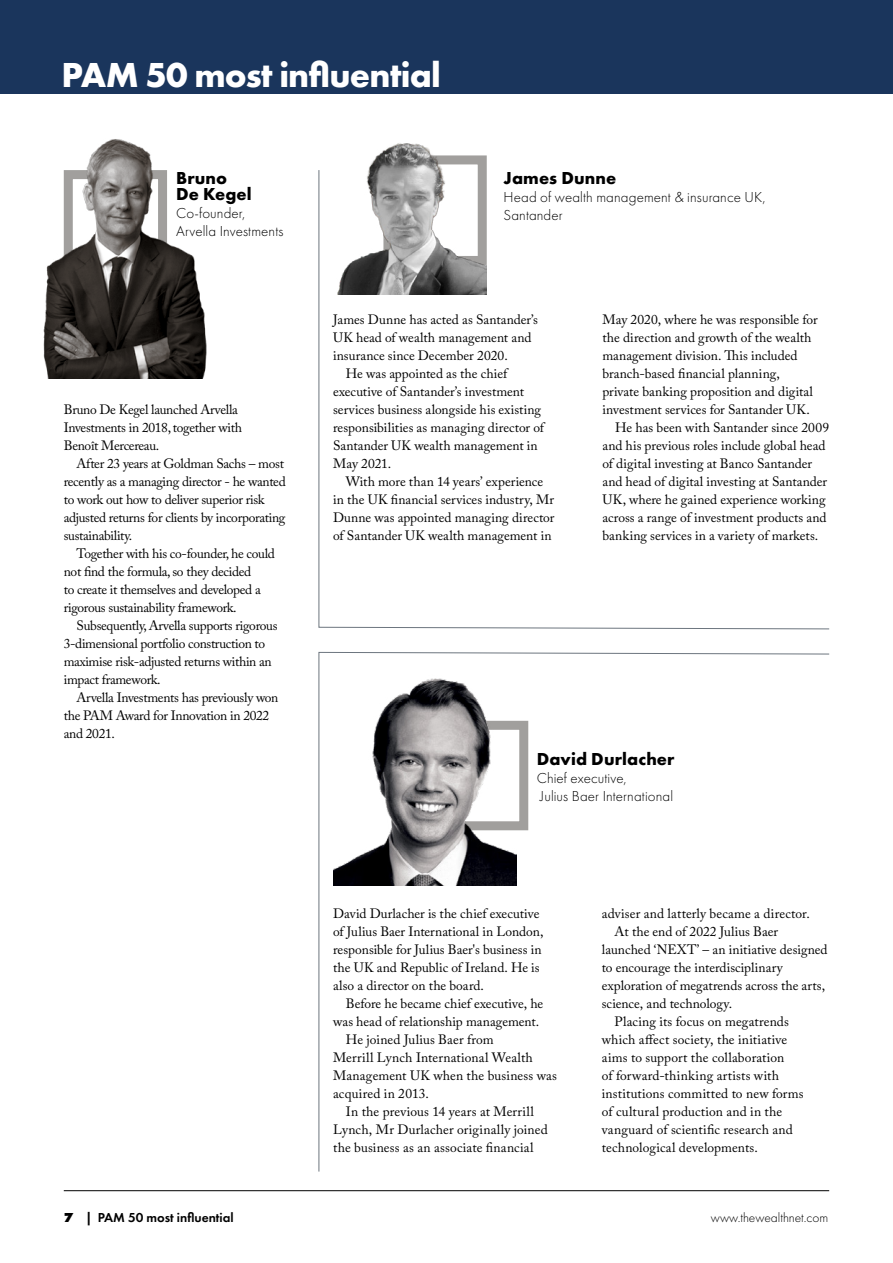
<style>
.page{position:relative;width:893px;height:1263px;background:#fff}
.page>*{position:absolute;margin:0;border:0;box-sizing:border-box;transform-origin:0 0}
.t1{font:700 36px "Futura PT";letter-spacing:-.02em;color:#fff}
.t2{font:700 18px/16.5px "Futura PT";letter-spacing:.005em;color:#000}
.t3{font:300 15px/18px "Futura PT";letter-spacing:.005em;color:#000}
.t4{font:13.5px/18px "Adobe Caslon Pro";color:#000}
.t5{font:13.5px/18px "Adobe Caslon Pro";letter-spacing:-.025em;color:#000}
.t6{font:13.5px "Adobe Caslon Pro";letter-spacing:.02em;color:#000}
.t7{font:600 13.5px "Futura PT";color:#000}
.t8{font:300 13.5px "Futura PT";color:#000}
.s1{font-weight:800}
</style>
<div class="page">
<div style="left:0;top:0;width:893px;height:94px;background:#1a355c"></div>
<img style="left:369px;top:143px;width:118px;height:27px">
<hr style="left:64px;top:1190px;width:765px;height:1px;background:#000">
<svg style="left:319px;top:170px;width:511px;height:459px"></svg>
<svg style="left:319px;top:652px;width:511px;height:520px"></svg>
<img style="left:43px;top:139px;width:164px;height:239px">
<img style="left:333px;top:668px;width:184px;height:217px">
<h1 class="t1" style="left:62px;top:52px;width:381px">PAM 50 most influential</h1>
<h2 class="t2" style="left:176px;top:169px;width:77px">Bruno<br>De Kegel</h2>
<p class="t3" style="left:176px;top:204px;width:109px">Co-founder,<br>Arvella Investments</p>
<h2 class="t2" style="left:504px;top:169px;width:114px">James Dunne</h2>
<p class="t3" style="left:504px;top:188px;width:264px">Head of wealth management &amp; insurance UK,<br>Santander</p>
<p class="t5" style="left:64px;top:400px;width:180px">Bruno De Kegel launched Arvella<br>Investments in 2018, together with<br>Benoît Mercereau.</p>
<p class="t5" style="left:64px;top:454px;width:223px;text-indent:13px">After 23 years at Goldman Sachs – most recently as a managing director - he wanted to work out how to deliver superior risk adjusted returns for clients by incorporating sustainability.</p>
<p class="t5" style="left:64px;top:544px;width:213px;text-indent:13px">Together with his co-founder, he could not find the formula, so they decided<br>to create it themselves and developed a rigorous sustainability framework.</p>
<p class="t5" style="left:64px;top:616px;width:215px;text-indent:13px">Subsequently, Arvella supports rigorous 3-dimensional portfolio construction to maximise risk-adjusted returns within an impact framework.</p>
<p class="t5" style="left:64px;top:688px;width:216px;text-indent:13px">Arvella Investments has previously won the PAM Award for Innovation in 2022 and 2021.</p>
<p class="t4" style="left:333px;top:310px;width:206px">James Dunne has acted as Santander’s</p>
<p class="t4" style="left:333px;top:328px;width:200px">UK head of wealth management and</p>
<p class="t4" style="left:333px;top:346px;width:176px">insurance since December 2020.</p>
<p class="t4" style="left:346px;top:364px;width:163px">He was appointed as the chief</p>
<p class="t4" style="left:333px;top:382px;width:193px">executive of Santander’s investment</p>
<p class="t4" style="left:333px;top:400px;width:210px">services business alongside his existing</p>
<p class="t4" style="left:333px;top:418px;width:213px">responsibilities as managing director of</p>
<p class="t4" style="left:333px;top:436px;width:206px">Santander UK wealth management in</p>
<p class="t4" style="left:333px;top:454px;width:60px">May 2021.</p>
<p class="t4" style="left:346px;top:472px;width:199px">With more than 14 years’ experience</p>
<p class="t4" style="left:333px;top:490px;width:223px">in the UK financial services industry, Mr</p>
<p class="t4" style="left:333px;top:508px;width:223px">Dunne was appointed managing director</p>
<p class="t4" style="left:333px;top:526px;width:220px">of Santander UK wealth management in</p>
<p class="t4" style="left:602px;top:310px;width:217px">May 2020, where he was responsible for</p>
<p class="t4" style="left:602px;top:328px;width:211px">the direction and growth of the wealth</p>
<p class="t4" style="left:602px;top:346px;width:197px">management division. This included</p>
<p class="t4" style="left:602px;top:364px;width:179px">branch-based financial planning,</p>
<p class="t4" style="left:602px;top:382px;width:212px">private banking proposition and digital</p>
<p class="t4" style="left:602px;top:400px;width:209px">investment services for Santander UK.</p>
<p class="t4" style="left:615px;top:418px;width:215px">He has been with Santander since 2009</p>
<p class="t4" style="left:602px;top:436px;width:225px">and his previous roles include global head</p>
<p class="t4" style="left:602px;top:454px;width:211px">of digital investing at Banco Santander</p>
<p class="t4" style="left:602px;top:472px;width:226px">and head of digital investing at Santander</p>
<p class="t4" style="left:602px;top:490px;width:225px">UK, where he gained experience working</p>
<p class="t4" style="left:602px;top:508px;width:226px">across a range of investment products and</p>
<p class="t4" style="left:602px;top:526px;width:217px">banking services in a variety of markets.</p>
<h2 class="t2" style="left:537px;top:750px;width:139px">David Durlacher</h2>
<p class="t3" style="left:537px;top:769px;width:138px">Chief executive,<br>Julius Baer International</p>
<p class="t4" style="left:333px;top:904px;width:212px">David Durlacher is the chief executive of Julius Baer International in London, responsible for Julius Baer's business in the UK and Republic of Ireland. He is also a director on the board.</p>
<p class="t4" style="left:346px;top:994px;width:199px">Before he became chief executive, he</p>
<p class="t4" style="left:333px;top:1012px;width:208px">was head of relationship management.</p>
<p class="t4" style="left:346px;top:1030px;width:149px">He joined Julius Baer from</p>
<p class="t4" style="left:333px;top:1048px;width:201px">Merrill Lynch International Wealth</p>
<p class="t4" style="left:333px;top:1066px;width:225px">Management UK when the business was</p>
<p class="t4" style="left:333px;top:1084px;width:97px">acquired in 2013.</p>
<p class="t4" style="left:346px;top:1102px;width:190px">In the previous 14 years at Merrill</p>
<p class="t4" style="left:333px;top:1120px;width:216px">Lynch, Mr Durlacher originally joined</p>
<p class="t4" style="left:333px;top:1138px;width:202px">the business as an associate financial</p>
<p class="t4" style="left:602px;top:904px;width:210px">adviser and latterly became a director.</p>
<p class="t4" style="left:615px;top:922px;width:165px">At the end of 2022 Julius Baer</p>
<p class="t4" style="left:602px;top:940px;width:227px">launched ‘NEXT’ – an initiative designed</p>
<p class="t4" style="left:602px;top:958px;width:182px">to encourage the interdisciplinary</p>
<p class="t4" style="left:602px;top:976px;width:225px">exploration of megatrends across the arts,</p>
<p class="t4" style="left:602px;top:994px;width:132px">science, and technology.</p>
<p class="t4" style="left:615px;top:1012px;width:176px">Placing its focus on megatrends</p>
<p class="t4" style="left:602px;top:1030px;width:187px">which affect society, the initiative</p>
<p class="t4" style="left:602px;top:1048px;width:184px">aims to support the collaboration</p>
<p class="t6" style="left:602px;top:1067px;width:179px">of forward-thinking artists with</p>
<p class="t4" style="left:602px;top:1084px;width:203px">institutions committed to new forms</p>
<p class="t4" style="left:602px;top:1102px;width:182px">of cultural production and in the</p>
<p class="t4" style="left:602px;top:1120px;width:192px">vanguard of scientific research and</p>
<p class="t4" style="left:602px;top:1138px;width:158px">technological developments.</p>
<p class="t7" style="left:64px;top:1209px;width:171px"><span class="s1">7 |</span> PAM 50 most influential</p>
<p class="t8" style="left:711px;top:1210px;width:119px">www.thewealthnet.com</p>
</div>
